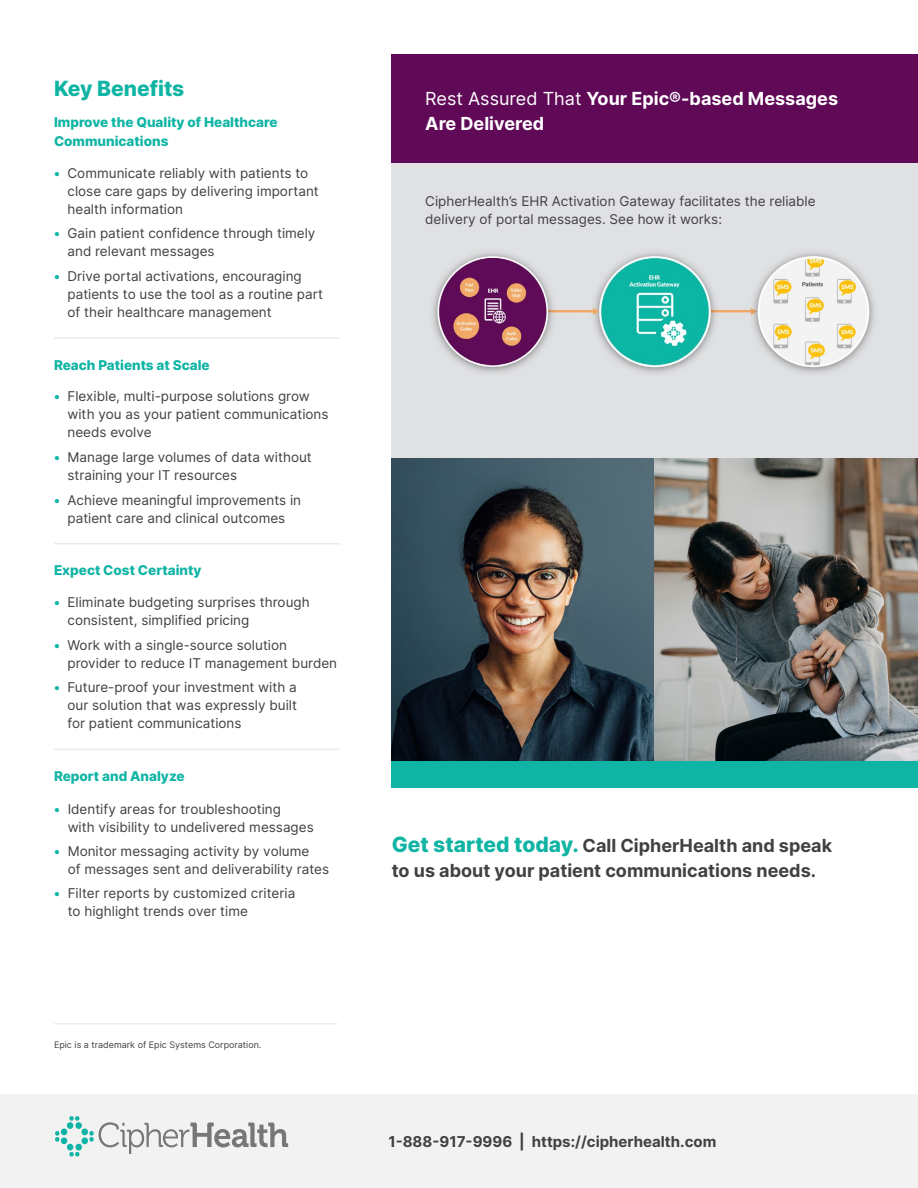
<style>
.page{position:relative;width:918px;height:1188px;background:#fff}
.page>*{position:absolute;margin:0;border:0;box-sizing:border-box;transform-origin:0 0}
.t1{font:800 21px "Inter";color:#0fb4a4}
.t2{font:700 18px/25.2px "Inter";color:#414042}
.t3{font:700 18px/25.2px "Inter";color:#fff}
.t4{font:700 15px "Inter";color:#414042}
.t5{font:13.5px/18px "Inter";color:#414042}
.t6{font:800 13.5px/18.9px "Inter";color:#0fb4a4}
.t7{font:9px "Inter";color:#414042}
.s1{font-weight:800;color:#0fb4a4}
.s2{font-weight:400}
.s3{font-weight:800;font-size:21px;color:#0fb4a4}
</style>
<div class="page">
<div style="left:0;top:1094px;width:918px;height:94px;background:#f2f2f2"></div>
<svg style="left:55px;top:1116px;width:233px;height:41px"></svg>
<div style="left:392px;top:54px;width:526px;height:109px;background:#5f0957"></div>
<img style="left:392px;top:163px;width:526px;height:296px">
<hr style="left:54px;top:337px;width:286px;height:2px;background:#ebebec">
<hr style="left:54px;top:543px;width:286px;height:1px;background:#ebebec">
<hr style="left:54px;top:749px;width:286px;height:1px;background:#ebebec">
<svg style="left:392px;top:459px;width:263px;height:302px;background:#464d50"></svg>
<img style="left:655px;top:459px;width:263px;height:302px">
<div style="left:392px;top:761px;width:526px;height:26px;background:#0fb4a4"></div>
<hr style="left:54px;top:1023px;width:284px;height:1px;background:#e6e7e8">
<h1 class="t1" style="left:54px;top:73px;width:132px">Key Benefits</h1>
<p class="t6" style="left:54px;top:112px;width:225px">Improve the Quality of Healthcare<br>Communications</p>
<p class="t5" style="left:68px;top:163px;width:253px;text-indent:-14px"><span class="s1">•</span> Communicate reliably with patients to close care gaps by delivering important health information</p>
<p class="t5" style="left:68px;top:224px;width:250px;text-indent:-14px"><span class="s1">•</span> Gain patient confidence through timely and relevant messages</p>
<p class="t5" style="left:68px;top:267px;width:257px;text-indent:-14px"><span class="s1">•</span> Drive portal activations, encouraging patients to use the tool as a routine part of their healthcare management</p>
<p class="t6" style="left:54px;top:355px;width:157px">Reach Patients at Scale</p>
<p class="t5" style="left:68px;top:387px;width:263px;text-indent:-14px"><span class="s1">•</span> Flexible, multi-purpose solutions grow with you as your patient communications needs evolve</p>
<p class="t5" style="left:68px;top:448px;width:246px;text-indent:-14px"><span class="s1">•</span> Manage large volumes of data without straining your IT resources</p>
<p class="t5" style="left:54px;top:490px;width:249px;text-align:center"><span class="s1">•</span> Achieve meaningful improvements in patient care and clinical outcomes</p>
<p class="t6" style="left:54px;top:560px;width:149px">Expect Cost Certainty</p>
<p class="t5" style="left:68px;top:593px;width:244px;text-indent:-14px"><span class="s1">•</span> Eliminate budgeting surprises through consistent, simplified pricing</p>
<p class="t5" style="left:68px;top:635px;width:271px;text-indent:-13px"><span class="s1">•</span> Work with a single-source solution provider to reduce IT management burden</p>
<p class="t5" style="left:68px;top:678px;width:231px;text-align:justify;text-indent:-14px"><span class="s1">•</span> Future-proof your investment with a our solution that was expressly built for patient communications</p>
<p class="t6" style="left:54px;top:766px;width:132px">Report and Analyze</p>
<p class="t5" style="left:68px;top:800px;width:248px;text-indent:-14px"><span class="s1">•</span> Identify areas for troubleshooting<br>with visibility to undelivered messages</p>
<p class="t5" style="left:68px;top:842px;width:263px;text-indent:-14px"><span class="s1">•</span> Monitor messaging activity by volume<br>of messages sent and deliverability rates</p>
<p class="t5" style="left:68px;top:884px;width:229px;text-indent:-14px"><span class="s1">•</span> Filter reports by customized criteria to highlight trends over time</p>
<p class="t7" style="left:54px;top:1038px;width:209px">Epic is a trademark of Epic Systems Corporation.</p>
<h2 class="t3" style="left:425px;top:85px;width:414px"><span class="s2">Rest Assured That</span> Your Epic®-based Messages<br>Are Delivered</h2>
<p class="t5" style="left:425px;top:192px;width:392px">CipherHealth’s EHR Activation Gateway facilitates the reliable delivery of portal messages. See how it works:</p>
<h2 class="t2" style="left:392px;top:833px;width:442px"><span class="s3">Get started today.</span> Call CipherHealth and speak to us about your patient communications needs.</h2>
<p class="t4" style="left:388px;top:1130px;width:330px">1-888-917-9996 | https://cipherhealth.com</p>
</div>
